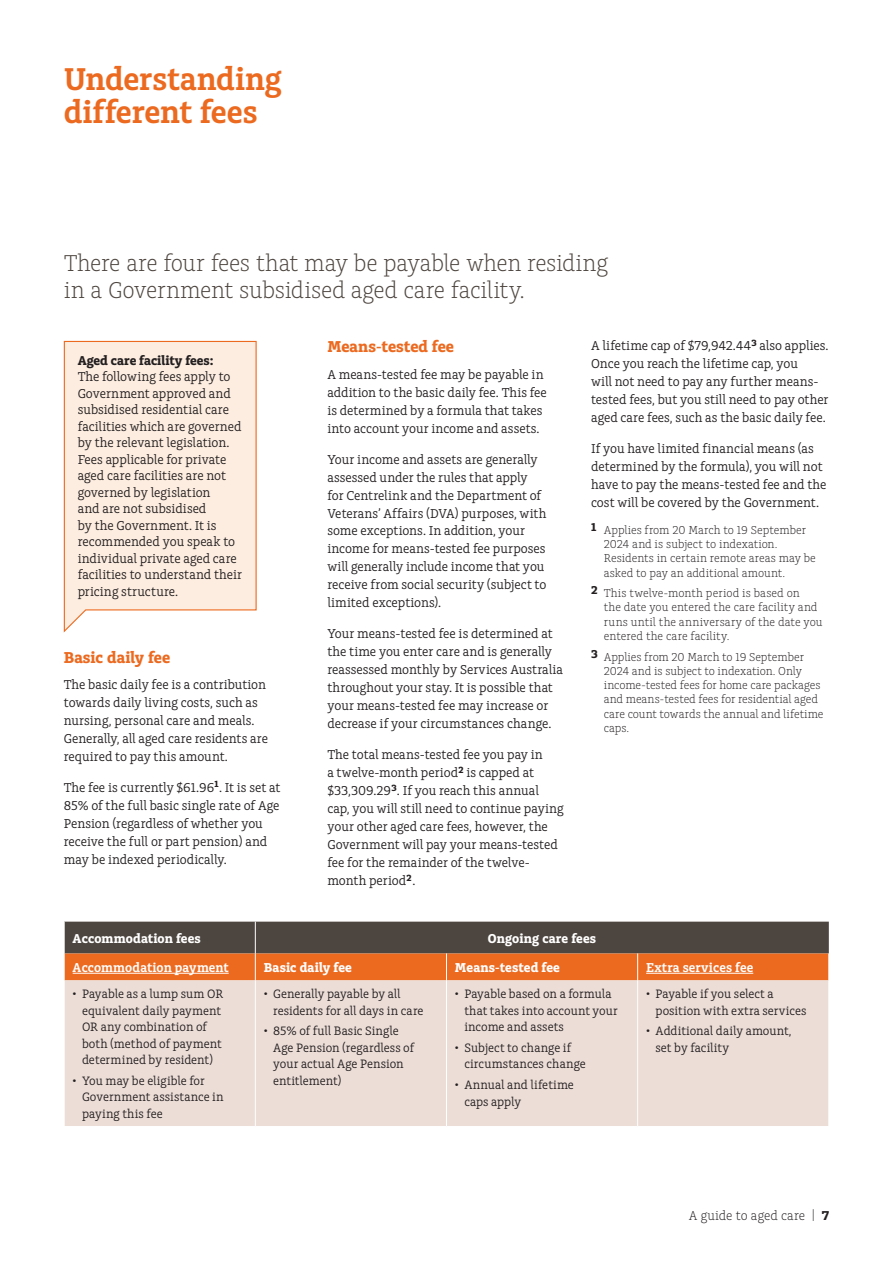
<style>
.page{position:relative;width:893px;height:1263px;background:#fff}
.page>*{position:absolute;margin:0;border:0;box-sizing:border-box;transform-origin:0 0}
.t1{font:600 33px/33px "Charlie Std";letter-spacing:-.005em;color:#ec6a20}
.t2{font:300 24px/27px "Charlie Std";letter-spacing:-.015em;color:#4d453f}
.t3{font:700 16.5px "Charlie Std";letter-spacing:.005em;color:#ec6a20}
.t4{font:13.5px/18px "Charlie Std";color:#231f20}
.t5{font:700 13.5px "Charlie Std";letter-spacing:.01em;color:#fff}
.t6{font:600 13.5px "Charlie Std";letter-spacing:.005em;color:#fff}
.t7{font:700 13.5px "Charlie Std";color:#231f20}
.t8{font:300 13.5px "Charlie Std";color:#231f20}
.t9{font:12.75px/16.5px "Charlie Std";color:#231f20}
.t10{font:300 12px/14.2px "Charlie Std";color:#231f20}
.s1{font-weight:700}
</style>
<div class="page">
<div style="left:65px;top:980px;width:763px;height:146px;background:#ecddd7"></div>
<hr style="left:255px;top:980px;width:1px;height:146px;background:#fff">
<hr style="left:446px;top:980px;width:1px;height:146px;background:#fff">
<hr style="left:637px;top:980px;width:1px;height:146px;background:#fff">
<svg style="left:64px;top:922px;width:765px;height:58px;background:#965732"></svg>
<hr style="left:73px;top:973px;width:156px;height:1px;background:#fff">
<hr style="left:646px;top:973px;width:107px;height:1px;background:#fff">
<svg style="left:63px;top:340px;width:194px;height:293px;background:#fcecdf"></svg>
<h1 class="t1" style="left:64px;top:63px;width:219px">Understanding different fees</h1>
<h2 class="t2" style="left:64px;top:249px;width:546px">There are four fees that may be payable when residing in a Government subsidised aged care facility.</h2>
<p class="t7" style="left:78px;top:352px;width:137px">Aged care facility fees:</p>
<p class="t4" style="left:78px;top:369px;width:166px;line-height:16.5px">The following fees apply to<br>Government approved and subsidised residential care facilities which are governed by the relevant legislation.<br>Fees applicable for private aged care facilities are not governed by legislation<br>and are not subsidised<br>by the Government. It is recommended you speak to individual private aged care facilities to understand their pricing structure.</p>
<p class="t3" style="left:64px;top:648px;width:108px">Basic daily fee</p>
<p class="t4" style="left:64px;top:676px;width:206px">The basic daily fee is a contribution towards daily living costs, such as nursing, personal care and meals.<br>Generally, all aged care residents are required to pay this amount.</p>
<p class="t4" style="left:64px;top:779px;width:218px">The fee is currently $61.96<sup>1</sup>. It is set at 85% of the full basic single rate of Age Pension (regardless of whether you receive the full or part pension) and may be indexed periodically.</p>
<p class="t3" style="left:327px;top:337px;width:128px">Means-tested fee</p>
<p class="t4" style="left:327px;top:365px;width:221px">A means-tested fee may be payable in addition to the basic daily fee. This fee is determined by a formula that takes into account your income and assets.</p>
<p class="t4" style="left:327px;top:450px;width:221px">Your income and assets are generally assessed under the rules that apply for Centrelink and the Department of Veterans’ Affairs (DVA) purposes, with some exceptions. In addition, your income for means-tested fee purposes will generally include income that you receive from social security (subject to limited exceptions).</p>
<p class="t4" style="left:327px;top:625px;width:237px">Your means-tested fee is determined at the time you enter care and is generally reassessed monthly by Services Australia throughout your stay. It is possible that your means-tested fee may increase or decrease if your circumstances change.</p>
<p class="t4" style="left:327px;top:746px;width:238px">The total means-tested fee you pay in<br>a twelve-month period<sup>2</sup> is capped at $33,309.29<sup>3</sup>. If you reach this annual cap, you will still need to continue paying your other aged care fees, however, the Government will pay your means-tested fee for the remainder of the twelve&shy;month period<sup>2</sup>.</p>
<p class="t4" style="left:591px;top:337px;width:239px">A lifetime cap of $79,942.44<sup>3</sup> also applies.<br>Once you reach the lifetime cap, you<br>will not need to pay any further means&shy;tested fees, but you still need to pay other aged care fees, such as the basic daily fee.</p>
<p class="t4" style="left:591px;top:439px;width:237px">If you have limited financial means (as determined by the formula), you will not have to pay the means-tested fee and the cost will be covered by the Government.</p>
<p class="t10" style="left:604px;top:523px;width:214px;text-indent:-13px"><sup>1</sup> Applies from 20 March to 19 September 2024 and is subject to indexation.<br>Residents in certain remote areas may be asked to pay an additional amount.</p>
<p class="t10" style="left:604px;top:586px;width:220px;text-indent:-13px"><sup>2</sup> This twelve-month period is based on<br>the date you entered the care facility and runs until the anniversary of the date you entered the care facility.</p>
<p class="t10" style="left:604px;top:649px;width:221px;text-indent:-13px"><sup>3</sup> Applies from 20 March to 19 September 2024 and is subject to indexation. Only income-tested fees for home care packages and means-tested fees for residential aged care count towards the annual and lifetime caps.</p>
<p class="t5" style="left:73px;top:930px;width:130px">Accommodation fees</p>
<p class="t5" style="left:488px;top:930px;width:110px">Ongoing care fees</p>
<p class="t6" style="left:73px;top:960px;width:158px">Accommodation payment</p>
<p class="t5" style="left:264px;top:960px;width:90px">Basic daily fee</p>
<p class="t5" style="left:455px;top:960px;width:106px">Means-tested fee</p>
<p class="t6" style="left:646px;top:960px;width:109px">Extra services fee</p>
<p class="t9" style="left:82px;top:986px;width:143px;text-indent:-9px">• Payable as a lump sum OR equivalent daily payment<br>OR any combination of both (method of payment determined by resident)</p>
<p class="t9" style="left:82px;top:1072px;width:143px;text-indent:-9px">• You may be eligible for<br>Government assistance in paying this fee</p>
<p class="t9" style="left:655px;top:986px;width:152px;text-indent:-9px">• Payable if you select a position with extra services</p>
<p class="t9" style="left:655px;top:1023px;width:138px;text-indent:-9px">• Additional daily amount, set by facility</p>
<p class="t9" style="left:464px;top:986px;width:155px;text-indent:-9px">• Payable based on a formula that takes into account your income and assets</p>
<p class="t9" style="left:464px;top:1039px;width:123px;text-indent:-9px">• Subject to change if circumstances change</p>
<p class="t9" style="left:464px;top:1077px;width:111px;text-indent:-9px">• Annual and lifetime caps apply</p>
<p class="t9" style="left:273px;top:986px;width:152px;text-indent:-9px">• Generally payable by all residents for all days in care</p>
<p class="t9" style="left:273px;top:1023px;width:142px;text-indent:-9px">• 85% of full Basic Single<br>Age Pension (regardless of your actual Age Pension entitlement)</p>
<p class="t8" style="left:689px;top:1208px;width:142px">A guide to aged care | <span class="s1">7</span></p>
</div>
